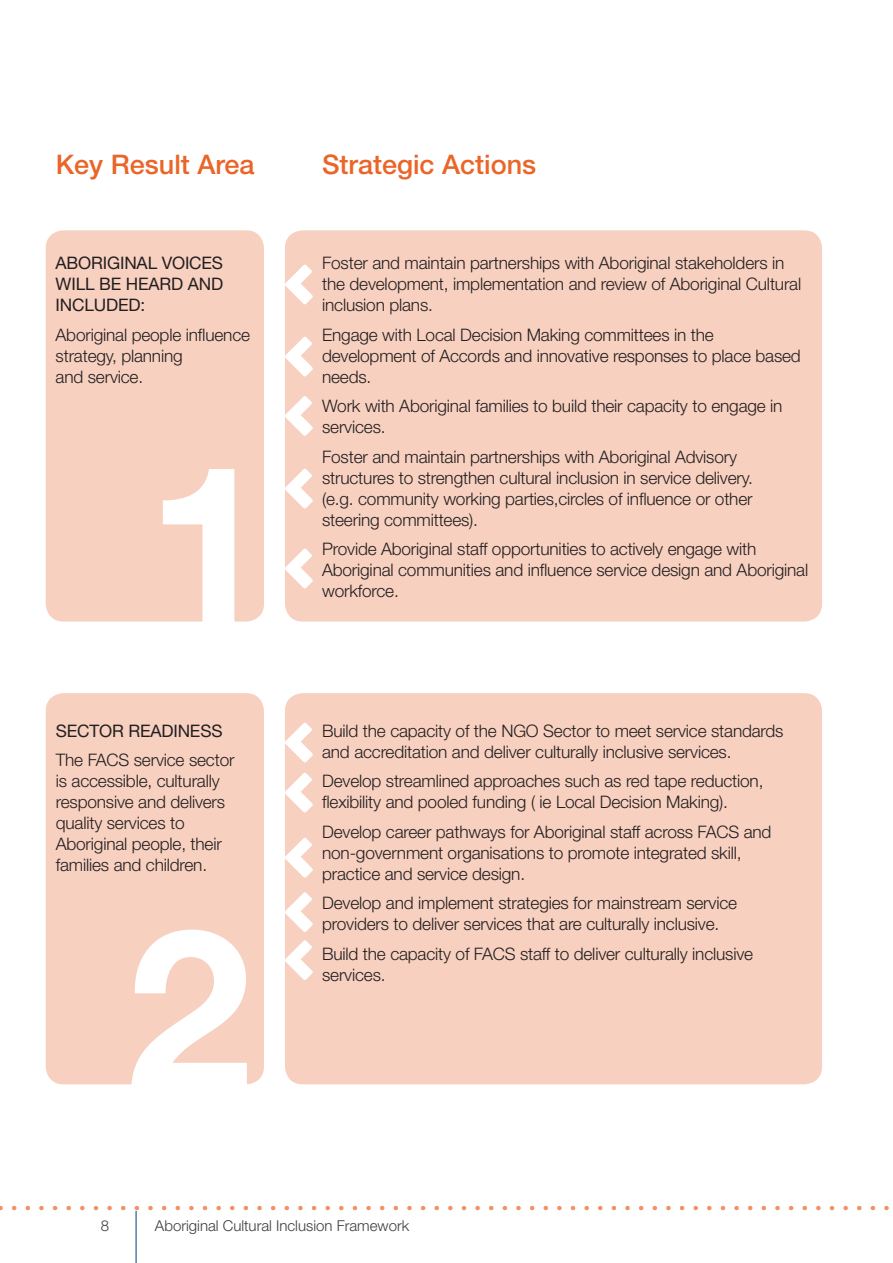
<style>
.page{position:relative;width:893px;height:1263px;background:#fff}
.page>*{position:absolute;margin:0;border:0;box-sizing:border-box;transform-origin:0 0}
.t1{font:700 225px "Helvetica Neue LT";color:#fff}
.head1{font:500 27px "Helvetica Neue LT";color:#ea6527}
.body{font:300 17.25px/21px "Helvetica Neue LT";letter-spacing:-.01em;color:#231f20}
.body-2{font:17.25px/21px "Helvetica Neue LT";letter-spacing:-.01em;color:#231f20;text-align:justify}
.t2{font:300 15px "Helvetica Neue LT";color:#3e3e3f}
</style>
<div class="page">
<hr style="left:136px;top:1211px;width:1px;height:52px;background:#013d7d">
<svg style="left:0;top:1206px;width:889px;height:4px"></svg>
<div style="left:285px;top:693px;width:537px;height:391px;background:#f7d0c0;border-radius:18px"></div>
<div style="left:46px;top:693px;width:218px;height:391px;background:#f7d0c0;border-radius:18px"></div>
<div style="left:46px;top:230px;width:218px;height:391px;background:#f7d0c0;border-radius:18px"></div>
<div style="left:285px;top:230px;width:537px;height:391px;background:#f7d0c0;border-radius:18px"></div>
<svg style="left:285px;top:264px;width:28px;height:41px"></svg>
<svg style="left:285px;top:336px;width:28px;height:41px"></svg>
<svg style="left:285px;top:396px;width:28px;height:40px"></svg>
<svg style="left:285px;top:468px;width:28px;height:41px"></svg>
<svg style="left:285px;top:548px;width:28px;height:41px"></svg>
<svg style="left:285px;top:722px;width:28px;height:41px"></svg>
<svg style="left:285px;top:772px;width:28px;height:41px"></svg>
<svg style="left:285px;top:838px;width:28px;height:40px"></svg>
<svg style="left:285px;top:892px;width:28px;height:40px"></svg>
<svg style="left:285px;top:940px;width:28px;height:40px"></svg>
<p class="head1" style="left:56px;top:148px;width:200px">Key Result Area</p>
<p class="head1" style="left:322px;top:148px;width:216px">Strategic Actions</p>
<p class="body-2" style="left:56px;top:253px;width:169px">ABORIGINAL VOICES WILL BE HEARD AND INCLUDED:</p>
<p class="body" style="left:56px;top:324px;width:196px">Aboriginal people influence strategy, planning<br>and service.</p>
<p class="t1" style="left:146px;top:407px;width:127px">1</p>
<p class="body-2" style="left:56px;top:720px;width:168px">SECTOR READINESS</p>
<p class="body" style="left:56px;top:749px;width:180px">The FACS service sector is accessible, culturally responsive and delivers quality services to<br>Aboriginal people, their families and children.</p>
<p class="t1" style="left:126px;top:871px;width:127px">2</p>
<p class="body" style="left:322px;top:252px;width:481px">Foster and maintain partnerships with Aboriginal stakeholders in the development, implementation and review of Aboriginal Cultural inclusion plans.</p>
<p class="body" style="left:322px;top:324px;width:480px">Engage with Local Decision Making committees in the development of Accords and innovative responses to place based needs.</p>
<p class="body" style="left:322px;top:395px;width:462px">Work with Aboriginal families to build their capacity to engage in services.</p>
<p class="body" style="left:322px;top:446px;width:432px">Foster and maintain partnerships with Aboriginal Advisory structures to strengthen cultural inclusion in service delivery. (e.g. community working parties,circles of influence or other steering committees).</p>
<p class="body" style="left:322px;top:538px;width:488px">Provide Aboriginal staff opportunities to actively engage with<br>Aboriginal communities and influence service design and Aboriginal workforce.</p>
<p class="body" style="left:322px;top:720px;width:463px">Build the capacity of the NGO Sector to meet service standards and accreditation and deliver culturally inclusive services.</p>
<p class="body" style="left:322px;top:770px;width:443px">Develop streamlined approaches such as red tape reduction, flexibility and pooled funding ( ie Local Decision Making).</p>
<p class="body" style="left:322px;top:821px;width:451px">Develop career pathways for Aboriginal staff across FACS and non-government organisations to promote integrated skill, practice and service design.</p>
<p class="body" style="left:322px;top:892px;width:416px">Develop and implement strategies for mainstream service providers to deliver services that are culturally inclusive.</p>
<p class="body" style="left:322px;top:943px;width:433px">Build the capacity of FACS staff to deliver culturally inclusive services.</p>
<p class="t2" style="left:101px;top:1217px;width:10px">8</p>
<p class="t2" style="left:155px;top:1217px;width:256px">Aboriginal Cultural Inclusion Framework</p>
</div>
